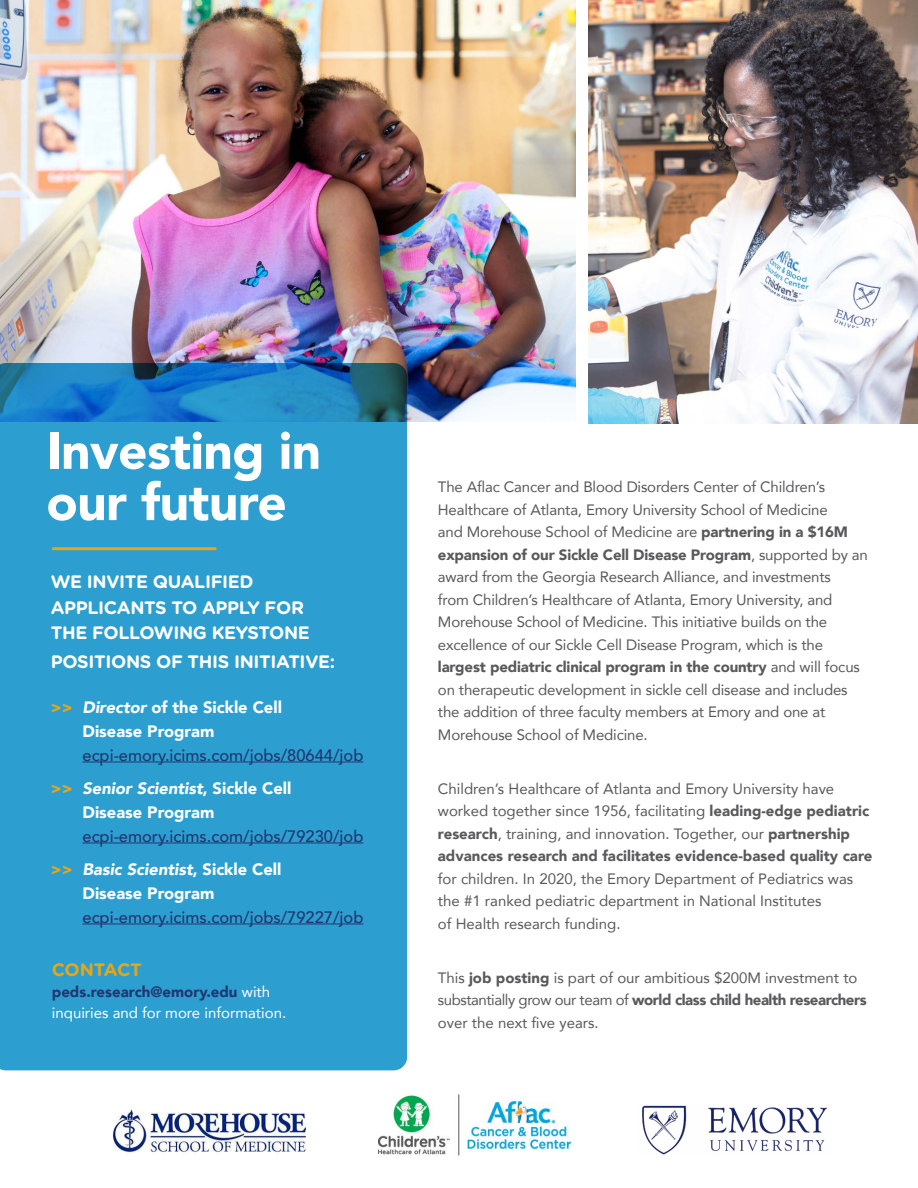
<style>
.page{position:relative;width:918px;height:1188px;background:#fff}
.page>*{position:absolute;margin:0;border:0;box-sizing:border-box;transform-origin:0 0}
.t1{font:900 51.3px/51.3px "Avenir";letter-spacing:-.01em;color:#fff}
.t2{font:700 18px/25.5px "Gotham Rounded";letter-spacing:-.02em;color:#fff}
.t3{font:700 18px "Gotham Rounded";letter-spacing:-.02em;color:#e7a614}
.t4{font:500 16.5px/33px "Avenir";color:#23356f}
.t5{font:900 16.5px/24px "Avenir";color:#fff}
.t6{font:15px/22.5px "Avenir";letter-spacing:-.01em;color:#58595b}
.t7{font:15px/21px "Avenir";color:#fff}
.s1{color:#e7a614}
.s2{font-style:italic}
.s3{font-weight:900;color:#e7a614}
.s4{font-weight:900;font-style:italic;color:#fff}
.s5{font-weight:900;color:#fff}
.s6{font-weight:900;color:#23356f}
.s7{font-weight:900}
</style>
<div class="page">
<img style="left:0;top:0;width:576px;height:421px">
<img style="left:589px;top:0;width:329px;height:423px">
<svg style="left:0;top:363px;width:407px;height:707px;background:#2a9bcd"></svg>
<img style="left:379px;top:1095px;width:192px;height:60px">
<img style="left:642px;top:1105px;width:185px;height:50px">
<img style="left:113px;top:1109px;width:192px;height:44px">
<hr style="left:83px;top:762px;width:280px;height:1px;background:#23356f">
<hr style="left:83px;top:843px;width:280px;height:1px;background:#23356f">
<hr style="left:83px;top:924px;width:280px;height:1px;background:#23356f">
<hr style="left:53px;top:547px;width:162px;height:3px;background:#e7a614">
<h1 class="t1" style="left:46px;top:424px;width:276px">Investing in our future</h1>
<p class="t2" style="left:51px;top:568px;width:261px">WE INVITE QUALIFIED<br>APPLICANTS TO APPLY FOR<br>THE FOLLOWING KEYSTONE</p>
<p class="t2" style="left:51px;top:648px;width:286px">POSITIONS OF THIS INITIATIVE:</p>
<p class="t5" style="left:83px;top:695px;width:201px;text-indent:-32px"><span class="s1">&gt;&gt;</span> <span class="s2">Director</span> of the Sickle Cell<br>Disease Program</p>
<p class="t4" style="left:51px;top:738px;width:314px;text-indent:32px">ecpi-emory.icims.com/jobs/80644/job <span class="s3">&gt;&gt;</span> <span class="s4">Senior Scientist</span><span class="s5">, Sickle Cell</span></p>
<p class="t5" style="left:83px;top:800px;width:133px">Disease Program</p>
<p class="t4" style="left:51px;top:819px;width:314px;text-indent:32px">ecpi-emory.icims.com/jobs/79230/job <span class="s3">&gt;&gt;</span> <span class="s4">Basic Scientist</span><span class="s5">, Sickle Cell</span></p>
<p class="t5" style="left:83px;top:881px;width:133px">Disease Program</p>
<p class="t4" style="left:83px;top:900px;width:282px">ecpi-emory.icims.com/jobs/79227/job</p>
<p class="t3" style="left:52px;top:957px;width:91px">CONTACT</p>
<p class="t7" style="left:52px;top:981px;width:236px"><span class="s6">peds.research@emory.edu</span> with inquiries and for more information.</p>
<p class="t6" style="left:438px;top:475px;width:431px">The Aflac Cancer and Blood Disorders Center of Children’s Healthcare of Atlanta, Emory University School of Medicine<br>and Morehouse School of Medicine are <span class="s7">partnering in a $16M expansion of our Sickle Cell Disease Program</span>, supported by an award from the Georgia Research Alliance, and investments<br>from Children’s Healthcare of Atlanta, Emory University, and Morehouse School of Medicine. This initiative builds on the excellence of our Sickle Cell Disease Program, which is the <span class="s7">largest pediatric clinical program in the country</span> and will focus on therapeutic development in sickle cell disease and includes the addition of three faculty members at Emory and one at Morehouse School of Medicine.</p>
<p class="t6" style="left:438px;top:777px;width:436px">Children’s Healthcare of Atlanta and Emory University have worked together since 1956, facilitating <span class="s7">leading-edge pediatric research</span>, training, and innovation. Together, our <span class="s7">partnership advances research and facilitates evidence-based quality care</span></p>
<p class="t6" style="left:438px;top:867px;width:417px">for children. In 2020, the Emory Department of Pediatrics was the #1 ranked pediatric department in National Institutes<br>of Health research funding.</p>
<p class="t6" style="left:438px;top:966px;width:430px">This <span class="s7">job posting</span> is part of our ambitious $200M investment to substantially grow our team of <span class="s7">world class child health researchers </span>over the next five years.</p>
</div>
